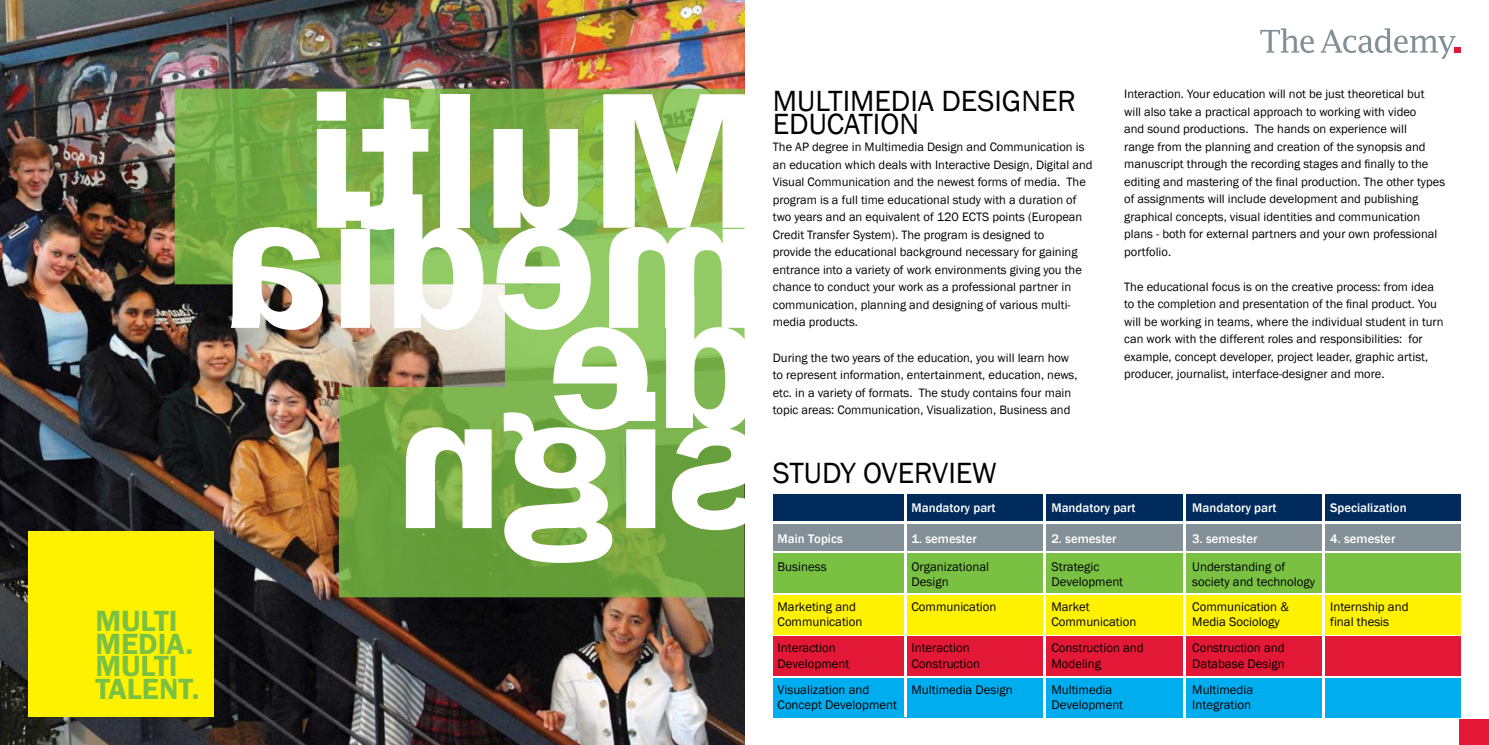
<style>
.page{position:relative;width:1489px;height:745px;background:#fff}
.page>*{position:absolute;margin:0;border:0;box-sizing:border-box;transform-origin:0 0}
.t1{font:30px/22.5px "Franklin Gothic";color:#000}
.t2{font:600 30px/22.5px "Franklin Gothic";color:#7ac143}
.t3{font:12.75px "Franklin Gothic";color:#000101}
.t4{font:500 12.75px "Franklin Gothic";color:#fff}
.t5{font:12.5px/17.5px "Franklin Gothic";color:#000}
</style>
<div class="page">
<img style="left:0;top:0;width:744px;height:744px">
<img style="left:175px;top:89px;width:569px;height:508px">
<div style="left:28px;top:530px;width:186px;height:186px;background:#fff200"></div>
<svg style="left:1260px;top:28px;width:53px;height:25px"></svg>
<svg style="left:1320px;top:28px;width:135px;height:31px"></svg>
<div style="left:1453px;top:47px;width:7px;height:6px;background:#e31837"></div>
<div style="left:772px;top:677px;width:688px;height:39px;background:#00aeef"></div>
<div style="left:772px;top:636px;width:688px;height:39px;background:#e31837"></div>
<div style="left:772px;top:594px;width:688px;height:39px;background:#fff200"></div>
<div style="left:772px;top:553px;width:688px;height:39px;background:#7ac143"></div>
<div style="left:772px;top:523px;width:688px;height:27px;background:#839097"></div>
<div style="left:772px;top:493px;width:688px;height:27px;background:#002b5c"></div>
<hr style="left:904px;top:488px;width:3px;height:228px;background:#fff">
<hr style="left:1043px;top:488px;width:3px;height:230px;background:#fff">
<hr style="left:1182px;top:489px;width:3px;height:232px;background:#fff">
<hr style="left:1321px;top:489px;width:3px;height:231px;background:#fff">
<div style="left:1459px;top:719px;width:29px;height:25px;background:#e31837"></div>
<svg style="left:317px;top:89px;width:428px;height:100px;background:#7eaf46"></svg>
<svg style="left:231px;top:189px;width:514px;height:140px;background:#90b761"></svg>
<svg style="left:553px;top:292px;width:192px;height:97px;background:#8ac35d"></svg>
<svg style="left:406px;top:389px;width:339px;height:173px;background:#72a842"></svg>
<h1 class="t2" style="left:95px;top:610px;width:106px">MULTI<br>MEDIA.<br>MULTI<br>TALENT.</h1>
<h1 class="t1" style="left:772px;top:90px;width:285px">Multimedia designer<br>Education</h1>
<p class="t5" style="left:772px;top:138px;width:321px">The AP degree in Multimedia Design and Communication is an education which deals with I nteractive Design, Digital and Visual Communication and the newest forms of media. The program is a full time educational study with a duration of two years and an equivalent of 120 ECTS</p>
<p class="t5" style="left:772px;top:208px;width:311px;text-indent:219px">points (European Credit Transfer System). The program is designed to provide the educational background necessary for gaining entrance into a variety of work environments giving you the chance to conduct your work as a professional partner in communication, planning and designing of various multi&shy;media products.</p>
<p class="t5" style="left:772px;top:348px;width:306px">During the two years of the education, you will learn how to represent information, entertainment, education, news, etc. in a variety of formats. The study contains four main topic areas: Communication, Visualization, Business and</p>
<h1 class="t1" style="left:772px;top:461px;width:18px">STUDY</h1>
<h1 class="t1" style="left:863px;top:461px;width:135px">OVERVI EW</h1>
<p class="t5" style="left:1124px;top:85px;width:322px">I nteraction. Your education will not be just theoretical but<br>will also take a practical approach to working with video<br>and sound productions. The hands on experience will<br>range from the planning and creation of the synopsis and manuscript through the recording stages and finally to the editing and mastering of the final production. The other types of assignments will include development and publishing graphical concepts, visual identities and communication plans - both for external partners and your own professional portfolio.</p>
<p class="t5" style="left:1124px;top:278px;width:321px">The educational focus is on the creative process: from idea to the completion and presentation of the final product. You will be working in teams, where the individual student in turn can work with the different roles and responsibilities: for example, concept developer, project leader, graphic artist, producer, journalist, interface-designer and more.</p>
<p class="t4" style="left:911px;top:499px;width:86px">Mandatory part</p>
<p class="t4" style="left:1051px;top:499px;width:86px">Mandatory part</p>
<p class="t4" style="left:1192px;top:499px;width:86px">Mandatory part</p>
<p class="t4" style="left:1329px;top:499px;width:78px">Specialization</p>
<p class="t4" style="left:777px;top:530px;width:67px">Main Topics</p>
<p class="t4" style="left:911px;top:530px;width:67px">1. semester</p>
<p class="t4" style="left:1051px;top:530px;width:67px">2. semester</p>
<p class="t4" style="left:1192px;top:530px;width:67px">3. semester</p>
<p class="t4" style="left:1329px;top:530px;width:67px">4. semester</p>
<p class="t3" style="left:777px;top:558px;width:51px">business</p>
<p class="t3" style="left:911px;top:558px;width:79px">organizational</p>
<p class="t3" style="left:1051px;top:558px;width:50px">strategic</p>
<p class="t3" style="left:1192px;top:558px;width:94px">understanding of</p>
<p class="t3" style="left:911px;top:574px;width:39px">design</p>
<p class="t3" style="left:1051px;top:574px;width:73px">development</p>
<p class="t3" style="left:1192px;top:574px;width:124px">society and technology</p>
<p class="t3" style="left:777px;top:598px;width:80px">Marketing and</p>
<p class="t3" style="left:911px;top:598px;width:86px">communication</p>
<p class="t3" style="left:1051px;top:598px;width:40px">Market</p>
<p class="t3" style="left:1192px;top:598px;width:98px">communication &amp;</p>
<p class="t3" style="left:1329px;top:598px;width:80px">internship and</p>
<p class="t3" style="left:777px;top:613px;width:86px">communication</p>
<p class="t3" style="left:1051px;top:613px;width:86px">communication</p>
<p class="t3" style="left:1192px;top:613px;width:89px">Media sociology</p>
<p class="t3" style="left:1329px;top:613px;width:60px">final thesis</p>
<p class="t3" style="left:777px;top:639px;width:60px">interaction</p>
<p class="t3" style="left:911px;top:639px;width:60px">interaction</p>
<p class="t3" style="left:1051px;top:639px;width:94px">construction and</p>
<p class="t3" style="left:1192px;top:639px;width:94px">construction and</p>
<p class="t3" style="left:777px;top:655px;width:73px">development</p>
<p class="t3" style="left:911px;top:655px;width:70px">construction</p>
<p class="t3" style="left:1051px;top:655px;width:51px">Modeling</p>
<p class="t3" style="left:1192px;top:655px;width:94px">database design</p>
<p class="t3" style="left:777px;top:681px;width:93px">Visualization and</p>
<p class="t3" style="left:911px;top:681px;width:103px">Multimedia design</p>
<p class="t3" style="left:1051px;top:681px;width:62px">Multimedia</p>
<p class="t3" style="left:1192px;top:681px;width:62px">Multimedia</p>
<p class="t3" style="left:777px;top:696px;width:121px">concept development</p>
<p class="t3" style="left:1051px;top:696px;width:73px">development</p>
<p class="t3" style="left:1192px;top:696px;width:60px">integration</p>
</div>
